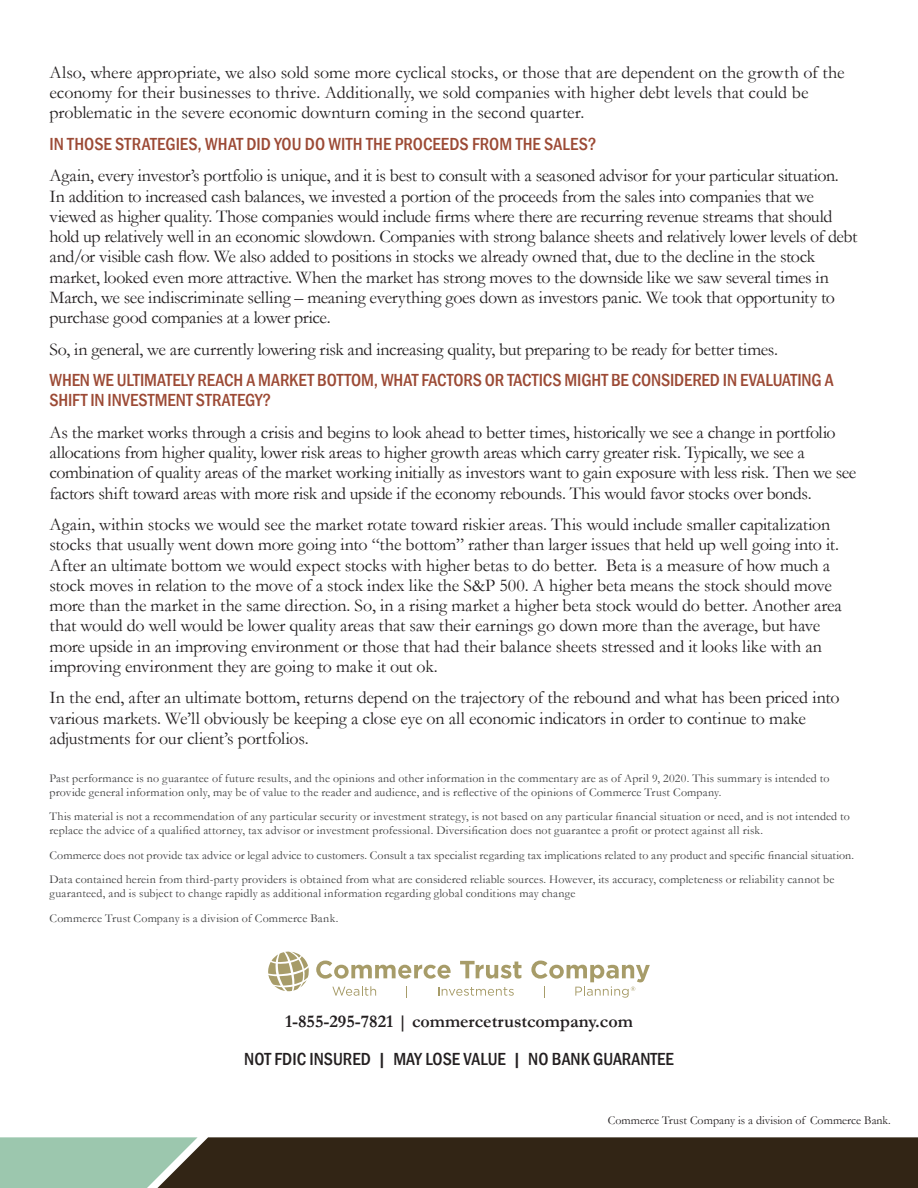
<style>
.page{position:relative;width:918px;height:1188px;background:#fff}
.page>*{position:absolute;margin:0;border:0;box-sizing:border-box;transform-origin:0 0}
.Deck{font:18px/20.2px "Garamond";letter-spacing:-.015em;color:#231f20}
.Deck-2{font:500 condensed 18px/20.2px "Franklin Gothic";color:#9c4a35}
.t1{font:500 condensed 18px "Franklin Gothic";color:#231f20}
.t2{font:700 18px "Garamond";color:#231f20}
.Deck-3{font:12px/13.5px "Garamond";letter-spacing:.015em;color:#3e3e3f}
.t3{font:12px "Garamond";color:#231f20}
</style>
<div class="page">
<svg style="left:0;top:1137px;width:918px;height:51px;background:#494735"></svg>
<svg style="left:268px;top:952px;width:41px;height:39px"></svg>
<svg style="left:316px;top:961px;width:135px;height:18px"></svg>
<svg style="left:460px;top:961px;width:61px;height:18px"></svg>
<svg style="left:332px;top:986px;width:44px;height:10px"></svg>
<svg style="left:438px;top:987px;width:76px;height:9px"></svg>
<svg style="left:531px;top:961px;width:119px;height:37px"></svg>
<p class="Deck" style="left:50px;top:62px;width:797px">Also, where appropriate, we also sold some more cyclical stocks, or those that are dependent on the growth of the economy for their businesses to thrive. Additionally, we sold companies with higher debt levels that could be problematic in the severe economic downturn coming in the second quarter.</p>
<p class="Deck-2" style="left:50px;top:134px;width:549px">IN THOSE STRATEGIES, WHAT DID YOU DO WITH THE PROCEEDS FROM THE SALES?</p>
<p class="Deck" style="left:50px;top:165px;width:809px">Again, every investor’s portfolio is unique, and it is best to consult with a seasoned advisor for your particular situation.<br>In addition to increased cash balances, we invested a portion of the proceeds from the sales into companies that we viewed as higher quality. Those companies would include firms where there are recurring revenue streams that should hold up relatively well in an economic slowdown. Companies with strong balance sheets and relatively lower levels of debt and/or visible cash flow. We also added to positions in stocks we already owned that, due to the decline in the stock market, looked even more attractive. When the market has strong moves to the downside like we saw several times in March, we see indiscriminate selling – meaning everything goes down as investors panic. We took that opportunity to purchase good companies at a lower price.</p>
<p class="Deck" style="left:50px;top:338px;width:730px">So, in general, we are currently lowering risk and increasing quality, but preparing to be ready for better times.</p>
<p class="Deck-2" style="left:50px;top:370px;width:786px">WHEN WE ULTIMATELY REACH A MARKET BOTTOM, WHAT FACTORS OR TACTICS MIGHT BE CONSIDERED IN EVALUATING A<br>SHIFT IN INVESTMENT STRATEGY?</p>
<p class="Deck" style="left:50px;top:422px;width:808px">As the market works through a crisis and begins to look ahead to better times, historically we see a change in portfolio allocations from higher quality, lower risk areas to higher growth areas which carry greater risk. Typically, we see a combination of quality areas of the market working initially as investors want to gain exposure with less risk. Then we see factors shift toward areas with more risk and upside if the economy rebounds. This would favor stocks over bonds.</p>
<p class="Deck" style="left:50px;top:514px;width:794px">Again, within stocks we would see the market rotate toward riskier areas. This would include smaller capitalization stocks that usually went down more going into “the bottom” rather than larger issues that held up well going into it.<br>After an ultimate bottom we would expect stocks with higher betas to do better. Beta is a measure of how much a stock moves in relation to the move of a stock index like the S&amp;P 500. A higher beta means the stock should move more than the market in the same direction. So, in a rising market a higher beta stock would do better. Another area that would do well would be lower quality areas that saw their earnings go down more than the average, but have more upside in an improving environment or those that had their balance sheets stressed and it looks like with an improving environment they are going to make it out ok.</p>
<p class="Deck" style="left:50px;top:687px;width:792px">In the end, after an ultimate bottom, returns depend on the trajectory of the rebound and what has been priced into various markets. We’ll obviously be keeping a close eye on all economic indicators in order to continue to make adjustments for our client’s portfolios.</p>
<p class="Deck-3" style="left:50px;top:771px;width:782px">Past performance is no guarantee of future results, and the opinions and other information in the commentary are as of April 9, 2020. This summary is intended to provide general information only, may be of value to the reader and audience, and is reflective of the opinions of Commerce Trust Company.</p>
<p class="Deck-3" style="left:50px;top:809px;width:802px">This material is not a recommendation of any particular security or investment strategy, is not based on any particular financial situation or need, and is not intended to replace the advice of a qualified attorney, tax advisor or investment professional. Diversification does not guarantee a profit or protect against all risk.</p>
<p class="Deck-3" style="left:50px;top:848px;width:806px">Commerce does not provide tax advice or legal advice to customers. Consult a tax specialist regarding tax implications related to any product and specific financial situation.</p>
<p class="Deck-3" style="left:50px;top:872px;width:786px">Data contained herein from third-party providers is obtained from what are considered reliable sources. However, its accuracy, completeness or reliability cannot be guaranteed, and is subject to change rapidly as additional information regarding global conditions may change</p>
<p class="Deck-3" style="left:50px;top:911px;width:290px">Commerce Trust Company is a division of Commerce Bank.</p>
<p class="t2" style="left:285px;top:1009px;width:349px">1-855-295-7821 | commercetrustcompany.com</p>
<p class="t1" style="left:244px;top:1047px;width:431px">NOT FDIC INSURED | MAY LOSE VALUE | NO BANK GUARANTEE</p>
<p class="t3" style="left:608px;top:1112px;width:285px">Commerce Trust Company is a division of Commerce Bank.</p>
</div>
